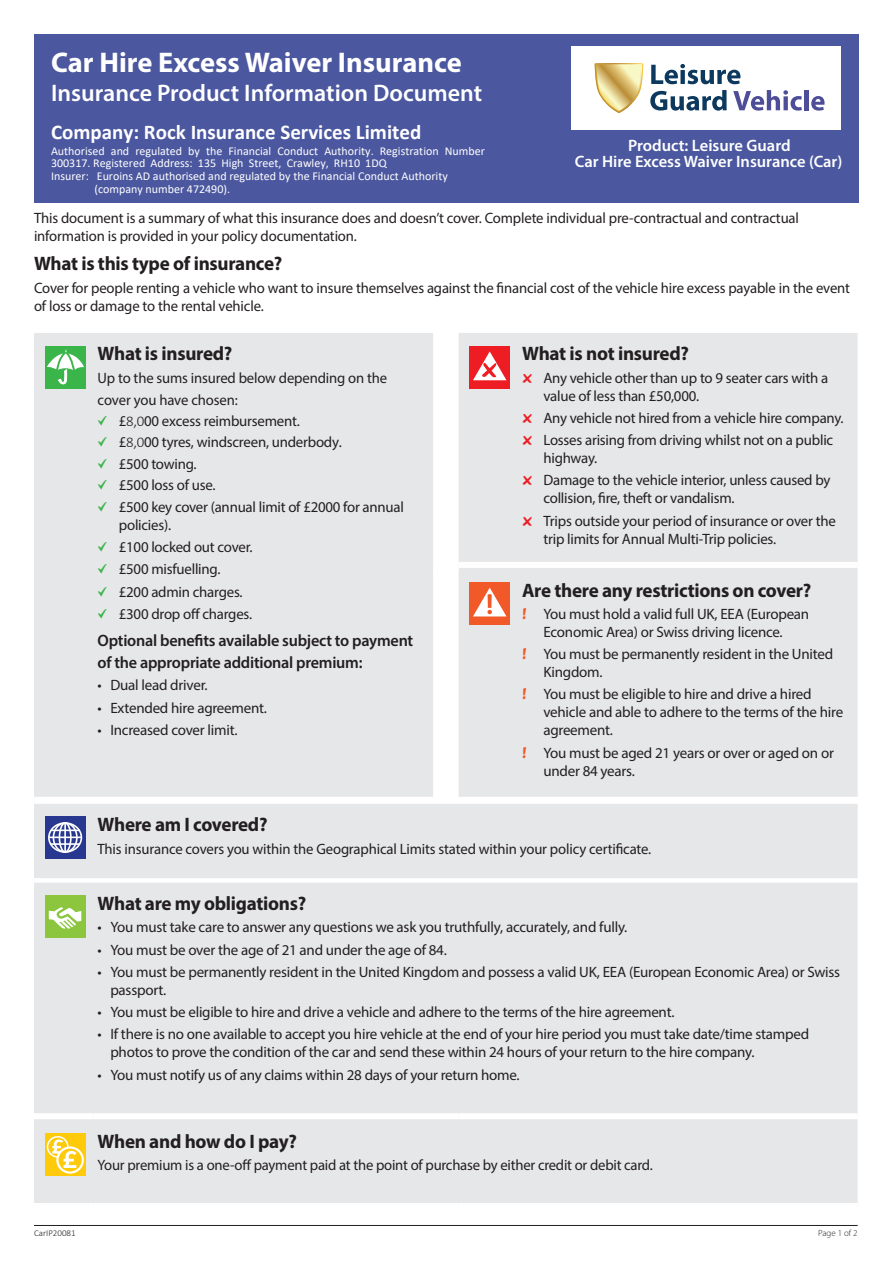
<style>
.page{position:relative;width:893px;height:1263px;background:#fff}
.page>*{position:absolute;margin:0;border:0;box-sizing:border-box;transform-origin:0 0}
.Header_Panel_H3{font:700 28.5px "Myriad Pro";color:#fff}
.Header_Panel_H3-2{font:600 24px "Myriad Pro";color:#fff}
.Header_Panel_H3-3{font:700 21px "Calibri";color:#fff}
.Cover_Heading{font:700 19.5px "Myriad Pro";letter-spacing:-.015em;color:#231f20}
.Heading_3_-_Importan{font:600 16.5px/22.5px "Myriad Pro";letter-spacing:-.015em;color:#231f20}
.Company_Product_head{font:600 16.5px/16.5px "Myriad Pro";color:#fff;text-align:center}
.Para_intro_text_no_i{font:15px/18px "Myriad Pro";letter-spacing:-.015em;color:#231f20}
.Pay-Term-Cancel{font:15px "Myriad Pro";letter-spacing:-.015em;color:#231f20}
.Header_Panel_H3-4{font:12px "Calibri";color:#fff}
.t1{font:300 9px "Myriad Pro";color:#231f20}
.s1{font-family:"Electric Farm IPI Dv 3";color:#3ab54a}
.s2{font-family:"Calibri";font-weight:300}
.s3{font-family:"Electric Farm IPI Dv 3";color:#ee1d23}
.s4{font-family:"Electric Farm IPI Dv 3";color:#f15929}
</style>
<div class="page">
<hr style="left:34px;top:1225px;width:824px;height:1px;background:#231f20">
<div style="left:34px;top:34px;width:824px;height:169px;background:#4b579f"></div>
<div style="left:34px;top:333px;width:824px;height:870px;background:#e6e7e9"></div>
<div style="left:459px;top:562px;width:59px;height:6px;background:#fff"></div>
<div style="left:518px;top:562px;width:340px;height:6px;background:#fff"></div>
<div style="left:433px;top:567px;width:26px;height:6px;background:#fff"></div>
<div style="left:93px;top:1113px;width:340px;height:6px;background:#fff"></div>
<div style="left:433px;top:1113px;width:26px;height:6px;background:#fff"></div>
<div style="left:459px;top:1113px;width:59px;height:6px;background:#fff"></div>
<div style="left:518px;top:1113px;width:340px;height:6px;background:#fff"></div>
<div style="left:34px;top:1113px;width:59px;height:6px;background:#fff"></div>
<div style="left:45px;top:346px;width:41px;height:42px;background:#3ab54a"></div>
<svg style="left:47px;top:349px;width:37px;height:35px"></svg>
<div style="left:469px;top:346px;width:41px;height:42px;background:#ee1d23"></div>
<svg style="left:473px;top:351px;width:33px;height:29px"></svg>
<div style="left:469px;top:582px;width:41px;height:42px;background:#f15929"></div>
<svg style="left:473px;top:588px;width:33px;height:28px"></svg>
<svg style="left:45px;top:817px;width:41px;height:42px"></svg>
<div style="left:48px;top:822px;width:34px;height:31px;border:2px solid #fff;border-radius:50%"></div>
<div style="left:53px;top:822px;width:25px;height:31px;border:2px solid #fff;border-radius:50%"></div>
<div style="left:59px;top:822px;width:13px;height:31px;border:2px solid #fff;border-radius:50%"></div>
<hr style="left:64px;top:823px;width:2px;height:30px;background:#fff">
<hr style="left:51px;top:829px;width:29px;height:2px;background:#fff">
<hr style="left:51px;top:843px;width:29px;height:2px;background:#fff">
<hr style="left:49px;top:836px;width:32px;height:2px;background:#fff">
<div style="left:45px;top:895px;width:41px;height:43px;background:#8bc63e"></div>
<svg style="left:49px;top:907px;width:33px;height:22px"></svg>
<div style="left:45px;top:1133px;width:41px;height:43px;background:#feca0a"></div>
<div style="left:47px;top:1136px;width:22px;height:21px;border:2px solid #fff;border-radius:50%"></div>
<svg style="left:57px;top:1147px;width:26px;height:25px"></svg>
<div style="left:56px;top:1146px;width:28px;height:28px;border:2px solid #fff;border-radius:50%"></div>
<svg style="left:52px;top:1139px;width:25px;height:29px"></svg>
<div style="left:572px;top:47px;width:269px;height:83px;background:#fff"></div>
<svg style="left:651px;top:64px;width:89px;height:20px"></svg>
<svg style="left:650px;top:90px;width:77px;height:21px"></svg>
<svg style="left:733px;top:90px;width:69px;height:21px"></svg>
<div style="left:804px;top:90px;width:5px;height:20px;background:#4e4e98"></div>
<svg style="left:811px;top:96px;width:14px;height:15px"></svg>
<svg style="left:595px;top:63px;width:48px;height:50px"></svg>
<p class="Header_Panel_H3" style="left:51px;top:44px;width:412px">Car Hire Excess Waiver Insurance</p>
<p class="Header_Panel_H3-2" style="left:51px;top:78px;width:433px">Insurance Product Information Document</p>
<p class="Header_Panel_H3-3" style="left:51px;top:117px;width:372px">Company: Rock Insurance Services Limited</p>
<p class="Header_Panel_H3-4" style="left:51px;top:142px;width:435px">Authorised and regulated by the Financial Conduct Authority. Registration Number</p>
<p class="Header_Panel_H3-4" style="left:51px;top:155px;width:337px">300317. Registered Address: 135 High Street, Crawley, RH10 1DQ</p>
<p class="Header_Panel_H3-4" style="left:51px;top:168px;width:398px">Insurer: Euroins AD authorised and regulated by the Financial Conduct Authority</p>
<p class="Header_Panel_H3-4" style="left:94px;top:181px;width:137px">(company number 472490).</p>
<p class="Para_intro_text_no_i" style="left:34px;top:208px;width:766px">This document is a summary of what this insurance does and doesn’t cover. Complete individual pre-contractual and contractual information is provided in your policy documentation.</p>
<p class="Cover_Heading" style="left:34px;top:251px;width:250px">What is this type of insurance?</p>
<p class="Para_intro_text_no_i" style="left:34px;top:278px;width:817px">Cover for people renting a vehicle who want to insure themselves against the financial cost of the vehicle hire excess payable in the event of loss or damage to the rental vehicle.</p>
<p class="Cover_Heading" style="left:98px;top:341px;width:136px">What is insured?</p>
<p class="Para_intro_text_no_i" style="left:98px;top:367px;width:308px;line-height:21.5px">Up to the sums insured below depending on the cover you have chosen:<br><span class="s1">B</span> £<span class="s2">8,0</span>00 excess reimbursement.<br><span class="s1">B</span> £<span class="s2">8,0</span>00 tyres, windscreen, underbody.<br><span class="s1">B</span> £500 towing.<br><span class="s1">B</span> £500 loss of use.<br><span class="s1">B</span> £500 key cover (annual limit of £2000 for annual</p>
<p class="Para_intro_text_no_i" style="left:119px;top:516px;width:54px">policies).</p>
<p class="Para_intro_text_no_i" style="left:98px;top:538px;width:157px"><span class="s1">B</span> £100 locked out cover.</p>
<p class="Para_intro_text_no_i" style="left:98px;top:560px;width:124px"><span class="s1">B</span> £500 misfuelling.</p>
<p class="Para_intro_text_no_i" style="left:98px;top:582px;width:146px"><span class="s1">B</span> £200 admin charges.</p>
<p class="Para_intro_text_no_i" style="left:98px;top:605px;width:156px"><span class="s1">B</span> £300 drop off charges.</p>
<p class="Heading_3_-_Importan" style="left:98px;top:628px;width:317px">Optional benefits available subject to payment of the appropriate additional premium:</p>
<p class="Para_intro_text_no_i" style="left:98px;top:676px;width:112px">• Dual lead driver.</p>
<p class="Para_intro_text_no_i" style="left:98px;top:698px;width:171px">• Extended hire agreement.</p>
<p class="Para_intro_text_no_i" style="left:98px;top:721px;width:141px">• Increased cover limit.</p>
<p class="Company_Product_head" style="left:575px;top:136px;width:269px">Product: Leisure Guard<br>Car Hire Excess Waiver Insurance (Car)</p>
<p class="Cover_Heading" style="left:522px;top:341px;width:168px">What is not insured?</p>
<p class="Para_intro_text_no_i" style="left:543px;top:368px;width:286px;text-indent:-21px"><span class="s3">C</span> Any vehicle other than up to 9 seater cars with a value of less than £50,000.</p>
<p class="Para_intro_text_no_i" style="left:522px;top:409px;width:323px"><span class="s3">C</span> Any vehicle not hired from a vehicle hire company.</p>
<p class="Para_intro_text_no_i" style="left:543px;top:431px;width:291px;text-indent:-21px"><span class="s3">C</span> Losses arising from driving whilst not on a public highway.</p>
<p class="Para_intro_text_no_i" style="left:543px;top:471px;width:288px;text-indent:-21px"><span class="s3">C</span> Damage to the vehicle interior, unless caused by collision, fire, theft or vandalism.</p>
<p class="Para_intro_text_no_i" style="left:543px;top:511px;width:294px;text-indent:-21px"><span class="s3">C</span> Trips outside your period of insurance or over the trip limits for Annual Multi-Trip policies.</p>
<p class="Cover_Heading" style="left:522px;top:577px;width:291px">Are there any restrictions on cover?</p>
<p class="Para_intro_text_no_i" style="left:522px;top:604px;width:289px;text-align:center"><span class="s4">A</span> You must hold a valid full UK, EEA (European<br>Economic Area) or Swiss driving licence.</p>
<p class="Para_intro_text_no_i" style="left:543px;top:645px;width:291px;text-indent:-21px"><span class="s4">A</span> You must be permanently resident in the United<br>Kingdom.</p>
<p class="Para_intro_text_no_i" style="left:543px;top:685px;width:301px;text-indent:-21px"><span class="s4">A</span> You must be eligible to hire and drive a hired vehicle and able to adhere to the terms of the hire agreement.</p>
<p class="Para_intro_text_no_i" style="left:543px;top:743px;width:292px;text-indent:-21px"><span class="s4">A</span> You must be aged 21 years or over or aged on or under 84 years.</p>
<p class="Cover_Heading" style="left:98px;top:812px;width:171px">Where am I covered?</p>
<p class="Para_intro_text_no_i" style="left:98px;top:839px;width:555px">This insurance covers you within the Geographical Limits stated within your policy certificate.</p>
<p class="Cover_Heading" style="left:98px;top:891px;width:210px">What are my obligations?</p>
<p class="Para_intro_text_no_i" style="left:98px;top:918px;width:531px">• You must take care to answer any questions we ask you truthfully, accurately, and fully.</p>
<p class="Para_intro_text_no_i" style="left:98px;top:940px;width:351px">• You must be over the age of 21 and under the age of 84.</p>
<p class="Para_intro_text_no_i" style="left:110px;top:962px;width:731px;text-indent:-13px">• You must be permanently resident in the United Kingdom and possess a valid UK, EEA (European Economic Area) or Swiss passport.</p>
<p class="Para_intro_text_no_i" style="left:98px;top:1003px;width:578px">• You must be eligible to hire and drive a vehicle and adhere to the terms of the hire agreement.</p>
<p class="Para_intro_text_no_i" style="left:110px;top:1025px;width:700px;text-indent:-13px">• If there is no one available to accept you hire vehicle at the end of your hire period you must take date/time stamped photos to prove the condition of the car and send these within 24 hours of your return to the hire company.</p>
<p class="Para_intro_text_no_i" style="left:98px;top:1065px;width:424px">• You must notify us of any claims within 28 days of your return home.</p>
<p class="Cover_Heading" style="left:98px;top:1128px;width:201px">When and how do I pay?</p>
<p class="Pay-Term-Cancel" style="left:98px;top:1156px;width:557px">Your premium is a one-off payment paid at the point of purchase by either credit or debit card.</p>
<p class="t1" style="left:818px;top:1228px;width:41px">Page 1 of 2</p>
</div>
